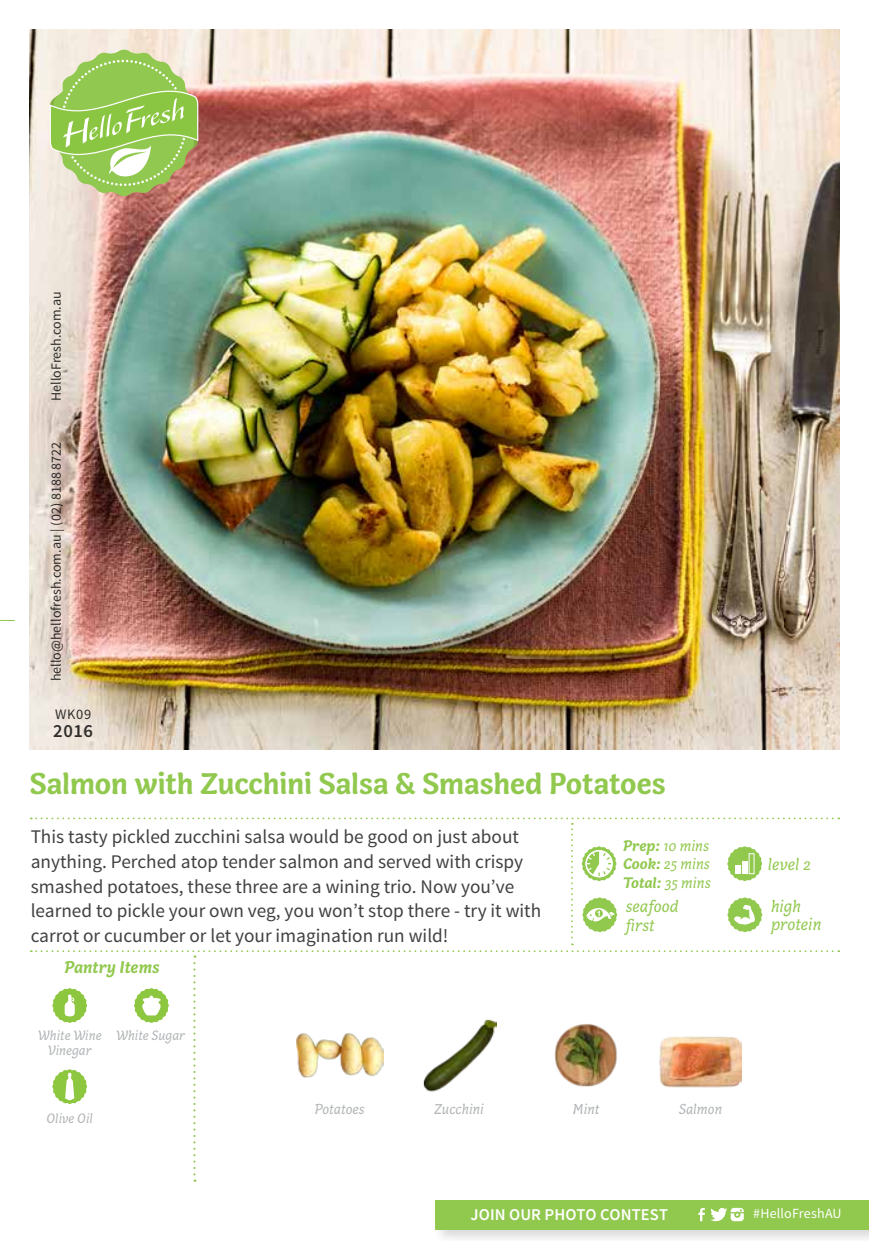
<style>
.page{position:relative;width:869px;height:1241px;background:#fff}
.page>*{position:absolute;margin:0;border:0;box-sizing:border-box;transform-origin:0 0}
.t1{font:700 30.97px "Capucine Basic";letter-spacing:-.005em;color:#91c84e}
.t2{font:19.25px/24.5px "Source Sans Pro";color:#414042}
.t3{font:600 18.55px "Source Sans Pro";color:#000}
.t4{font:italic 17.5px/18.6px "Capucine Basic";color:#91c84e}
.t5{font:italic 700 17.5px "Capucine Basic";color:#91c84e}
.t6{font:600 16.45px "Source Sans Pro";letter-spacing:.005em;color:#fff}
.t7{font:italic 15.75px/18.9px "Capucine Basic";color:#91c84e;text-align:justify}
.t8{font:italic 14.88px "Capucine Basic";color:#b1b4b6}
.t9{font:14.53px "Source Sans Pro";color:#000}
.t10{font:14px "Source Sans Pro";color:#000}
.t11{font:italic 14px/14.5px "Capucine Basic";color:#b1b4b6;text-align:center}
.t12{font:14px "Source Sans Pro";letter-spacing:.01em;color:#fff}
.s1{font-weight:700}
</style>
<div class="page">
<img style="left:30px;top:30px;width:808px;height:719px">
<svg style="left:0;top:620px;width:14px;height:1px"></svg>
<svg style="left:50px;top:50px;width:148px;height:146px;background:#afcd78"></svg>
<div style="left:432px;top:1197px;width:436px;height:43px;background:#000;opacity:.15"></div>
<div style="left:435px;top:1199px;width:433px;height:29px;background:#91c84e"></div>
<svg style="left:698px;top:1207px;width:6px;height:13px"></svg>
<svg style="left:710px;top:1207px;width:33px;height:13px"></svg>
<svg style="left:31px;top:817px;width:808px;height:364px"></svg>
<p class="t10" style="left:47px;top:401px;width:111px;rotate:-90deg">HelloFresh.com.au</p>
<p class="t10" style="left:47px;top:681px;width:241px;rotate:-90deg">hello@hellofresh.com.au | (02) 8188 8722</p>
<p class="t9" style="left:55px;top:705px;width:38px">WK09</p>
<p class="t3" style="left:53px;top:719px;width:41px">2016</p>
<h1 class="t1" style="left:30px;top:759px;width:637px">Salmon with Zucchini Salsa &amp; Smashed Potatoes</h1>
<p class="t2" style="left:31px;top:825px;width:512px">This tasty pickled zucchini salsa would be good on just about anything. Perched atop tender salmon and served with crispy smashed potatoes, these three are a wining trio. Now you’ve learned to pickle your own veg, you won’t stop there - try it with carrot or cucumber or let your imagination run wild!</p>
<p class="t5" style="left:64px;top:954px;width:97px">Pantry Items</p>
<p class="t11" style="left:38px;top:1029px;width:65px">White Wine<br>Vinegar</p>
<p class="t11" style="left:116px;top:1028px;width:70px">White Sugar</p>
<p class="t7" style="left:623px;top:836px;width:89px"><span class="s1">Prep:</span> 10 mins <span class="s1">Cook:</span> 25 mins <span class="s1">Total:</span> 35 mins</p>
<p class="t4" style="left:767px;top:855px;width:44px">level 2</p>
<p class="t4" style="left:625px;top:897px;width:54px">seafood first</p>
<p class="t4" style="left:770px;top:897px;width:52px">high protein</p>
<p class="t11" style="left:46px;top:1111px;width:48px">Olive Oil</p>
<p class="t8" style="left:314px;top:1098px;width:51px">Potatoes</p>
<p class="t8" style="left:433px;top:1098px;width:52px">Zucchini</p>
<p class="t8" style="left:572px;top:1098px;width:28px">Mint</p>
<p class="t8" style="left:678px;top:1098px;width:45px">Salmon</p>
<p class="t6" style="left:470px;top:1203px;width:199px">JOIN OUR PHOTO CONTEST</p>
<p class="t12" style="left:753px;top:1204px;width:90px">#HelloFreshAU</p>
</div>
